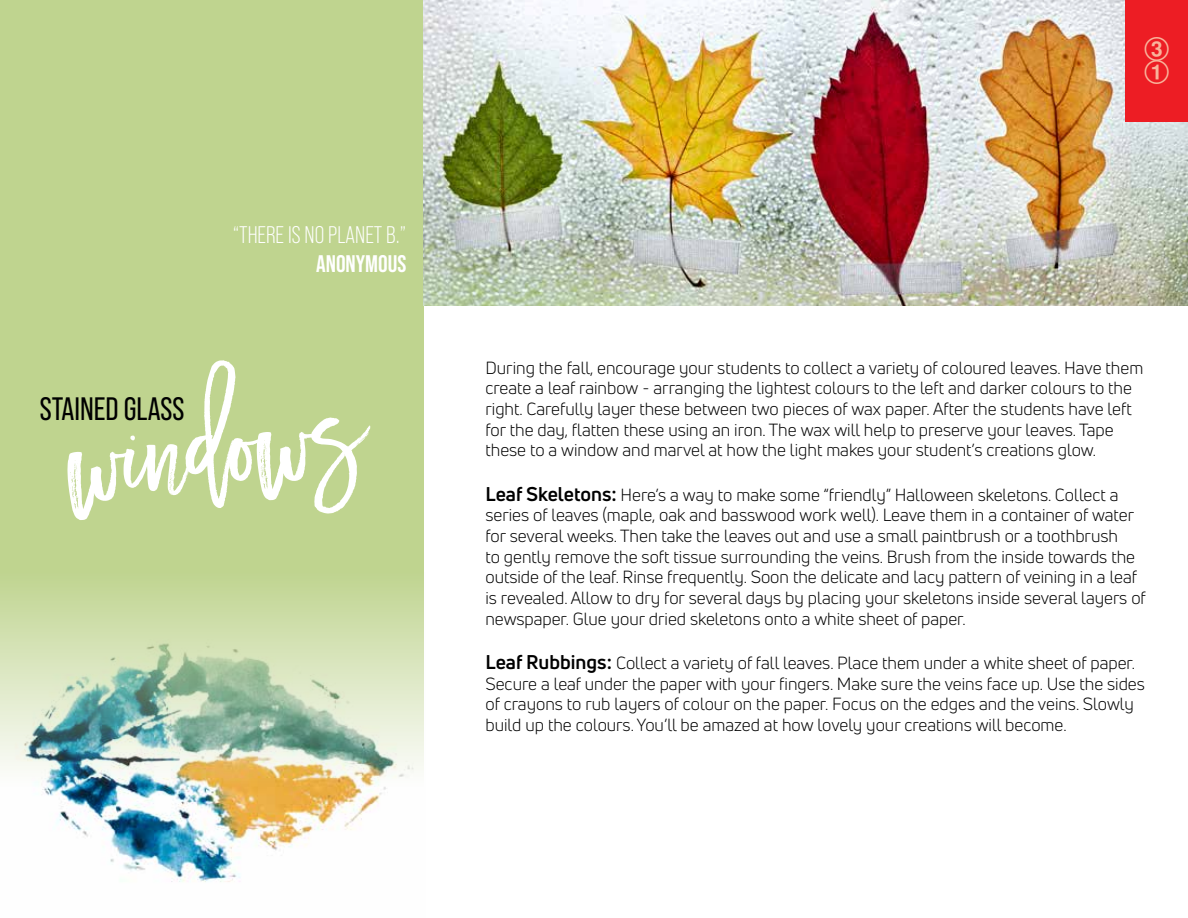
<style>
.page{position:relative;width:1188px;height:918px;background:#fff}
.page>*{position:absolute;margin:0;border:0;box-sizing:border-box;transform-origin:0 0}
.t1{font:120px "Madina Script";color:#fff}
.t2{font:32.4px "Bebas Neue Pro";color:#000}
.t3{font:24px "Bebas Neue Pro";color:#fff}
.t4{font:700 24px "Bebas Neue Pro";color:#fff}
.t5{font:17.25px/20.7px "Uni Neue";color:#000}
.s1{font-weight:700;font-size:19.5px}
</style>
<div class="page">
<div style="left:0;top:0;width:423px;height:918px;background:#bfd48f"></div>
<img style="left:423px;top:0;width:765px;height:306px">
<div style="left:1126px;top:0;width:62px;height:122px;background:#ed1d24"></div>
<img style="left:0;top:572px;width:424px;height:346px">
<h3 class="t3" style="left:233px;top:221px;width:175px">“THERE IS NO PLANET B.”</h3>
<h3 class="t4" style="left:316px;top:250px;width:92px">ANONYMOUS</h3>
<h1 class="t1" style="left:59px;top:388px;width:299px;rotate:-6deg">windows</h1>
<h2 class="t2" style="left:40px;top:391px;width:146px">STAINED GLASS</h2>
<p class="t5" style="left:485px;top:357px;width:659px">During the fall, encourage your students to collect a variety of coloured leaves. Have them create a leaf rainbow - arranging the lightest colours to the left and darker colours to the right. Carefully layer these between two pieces of wax paper. After the students have left for the day, flatten these using an iron. The wax will help to preserve your leaves. Tape these to a window and marvel at how the light makes your student’s creations glow.</p>
<p class="t5" style="left:485px;top:484px;width:662px"><span class="s1">Leaf Skeletons:</span> Here’s a way to make some “friendly” Halloween skeletons. Collect a series of leaves (maple, oak and basswood work well). Leave them in a container of water for several weeks. Then take the leaves out and use a small paintbrush or a toothbrush<br>to gently remove the soft tissue surrounding the veins. Brush from the inside towards the outside of the leaf. Rinse frequently. Soon the delicate and lacy pattern of veining in a leaf is revealed. Allow to dry for several days by placing your skeletons inside several layers of newspaper. Glue your dried skeletons onto a white sheet of paper.</p>
<p class="t5" style="left:485px;top:652px;width:661px"><span class="s1">Leaf Rubbings:</span> Collect a variety of fall leaves. Place them under a white sheet of paper.<br>Secure a leaf under the paper with your fingers. Make sure the veins face up. Use the sides of crayons to rub layers of colour on the paper. Focus on the edges and the veins. Slowly build up the colours. You’ll be amazed at how lovely your creations will become.</p>
</div>
